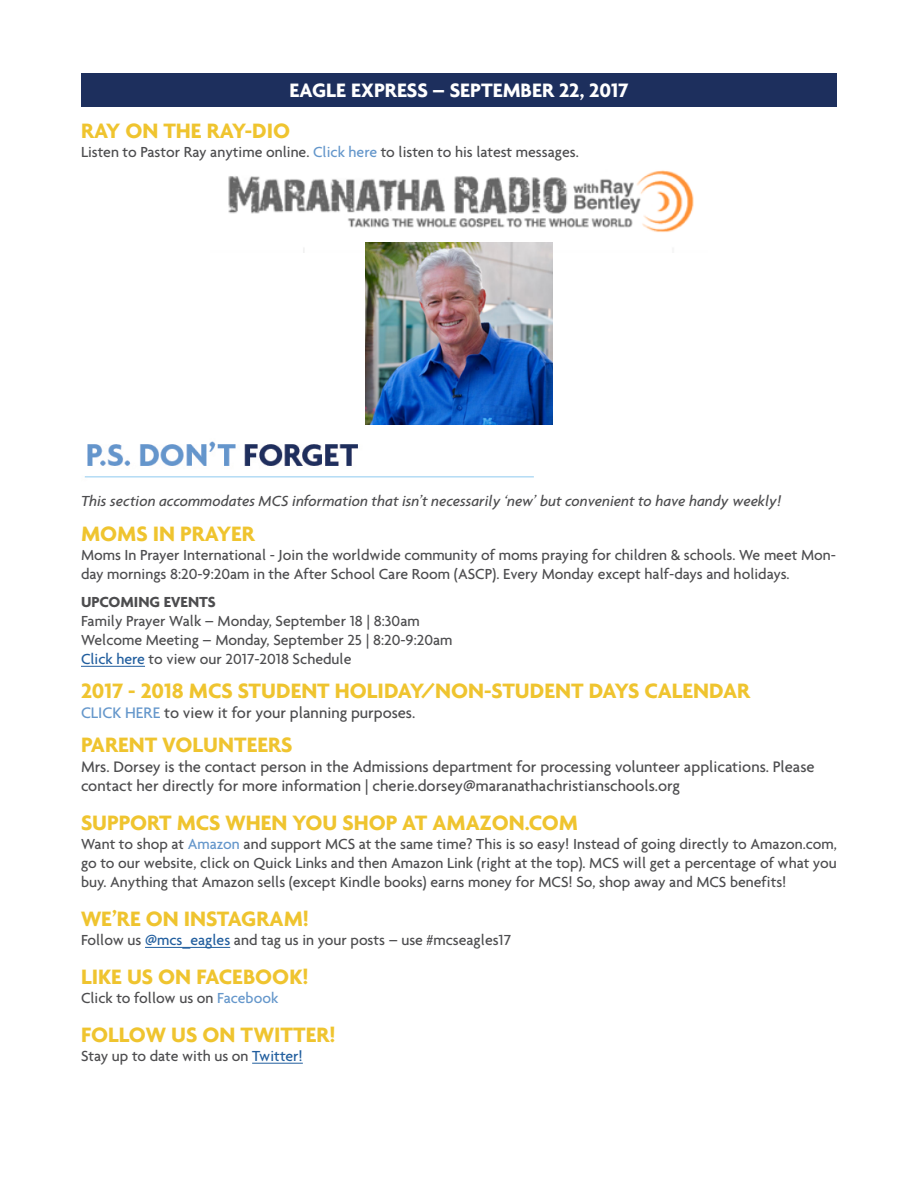
<style>
.page{position:relative;width:918px;height:1188px;background:#fff}
.page>*{position:absolute;margin:0;border:0;box-sizing:border-box;transform-origin:0 0}
.t1{font:700 22.5px "Agenda";color:#efc42f}
.t2{font:700 21px "Agenda";color:#fff}
.t3{font:500 16.5px/19.5px "Agenda";color:#4d4d4f}
.t4{font:500 15.75px/18.9px "Agenda";color:#4d4d4f}
.t5{font:italic 500 15.75px "Agenda";color:#4d4d4f}
.t6{font:700 15.75px "Agenda";color:#4d4d4f}
.s1{color:#6597cb}
.s2{color:#215e9e}
</style>
<div class="page">
<div style="left:81px;top:74px;width:756px;height:33px;background:#1d2f5d"></div>
<hr style="left:81px;top:666px;width:64px;height:1px;background:#215e9e">
<hr style="left:145px;top:947px;width:85px;height:1px;background:#215e9e">
<hr style="left:252px;top:1063px;width:51px;height:1px;background:#215e9e">
<img style="left:228px;top:170px;width:466px;height:82px">
<img style="left:366px;top:242px;width:186px;height:183px">
<img style="left:84px;top:441px;width:450px;height:37px">
<h2 class="t2" style="left:289px;top:77px;width:341px">EAGLE EXPRESS – SEPTEMBER 22, 2017</h2>
<h1 class="t1" style="left:81px;top:117px;width:211px">RAY ON THE RAY-DIO</h1>
<p class="t4" style="left:81px;top:142px;width:499px">Listen to Pastor Ray anytime online. <span class="s1">Click here</span> to listen to his latest messages.</p>
<p class="t5" style="left:81px;top:491px;width:702px">This section accommodates MCS information that isn’t necessarily ‘new’ but convenient to have handy weekly!</p>
<h1 class="t1" style="left:81px;top:520px;width:175px">MOMS IN PRAYER</h1>
<p class="t4" style="left:81px;top:545px;width:757px">Moms In Prayer International - Join the worldwide community of moms praying for children &amp; schools. We meet Mon&shy;day mornings 8:20-9:20am in the After School Care Room (ASCP). Every Monday except half-days and holidays.</p>
<p class="t6" style="left:81px;top:592px;width:136px">UPCOMING EVENTS</p>
<p class="t4" style="left:81px;top:611px;width:373px">Family Prayer Walk – Monday, September 18 | 8:30am<br>Welcome Meeting – Monday, September 25 | 8:20-9:20am<br><span class="s2">Click here</span> to view our 2017-2018 Schedule</p>
<h1 class="t1" style="left:81px;top:677px;width:671px">2017 - 2018 MCS STUDENT HOLIDAY/NON-STUDENT DAYS CALENDAR</h1>
<p class="t3" style="left:81px;top:702px;width:336px"><span class="s1">CLICK HERE</span> to view it for your planning purposes.</p>
<h1 class="t1" style="left:81px;top:731px;width:213px">PARENT VOLUNTEERS</h1>
<p class="t3" style="left:81px;top:756px;width:735px">Mrs. Dorsey is the contact person in the Admissions department for processing volunteer applications. Please contact her directly for more information | cherie.dorsey@maranathachristianschools.org</p>
<h1 class="t1" style="left:81px;top:809px;width:499px">SUPPORT MCS WHEN YOU SHOP AT AMAZON.COM</h1>
<p class="t4" style="left:81px;top:834px;width:758px;text-align:justify">Want to shop at <span class="s1">Amazon</span> and support MCS at the same time? This is so easy! Instead of going directly to Amazon.com, go to our website, click on Quick Links and then Amazon Link (right at the top). MCS will get a percentage of what you buy. Anything that Amazon sells (except Kindle books) earns money for MCS! So, shop away and MCS benefits!</p>
<h1 class="t1" style="left:81px;top:905px;width:229px">WE’RE ON INSTAGRAM!</h1>
<p class="t4" style="left:81px;top:930px;width:432px">Follow us <span class="s2">@mcs_eagles</span> and tag us in your posts – use #mcseagles17</p>
<h1 class="t1" style="left:81px;top:963px;width:229px">LIKE US ON FACEBOOK!</h1>
<p class="t4" style="left:81px;top:988px;width:199px">Click to follow us on <span class="s1">Facebook</span></p>
<h1 class="t1" style="left:81px;top:1021px;width:256px">FOLLOW US ON TWITTER!</h1>
<p class="t4" style="left:81px;top:1046px;width:223px">Stay up to date with us on <span class="s2">Twitter!</span></p>
</div>
